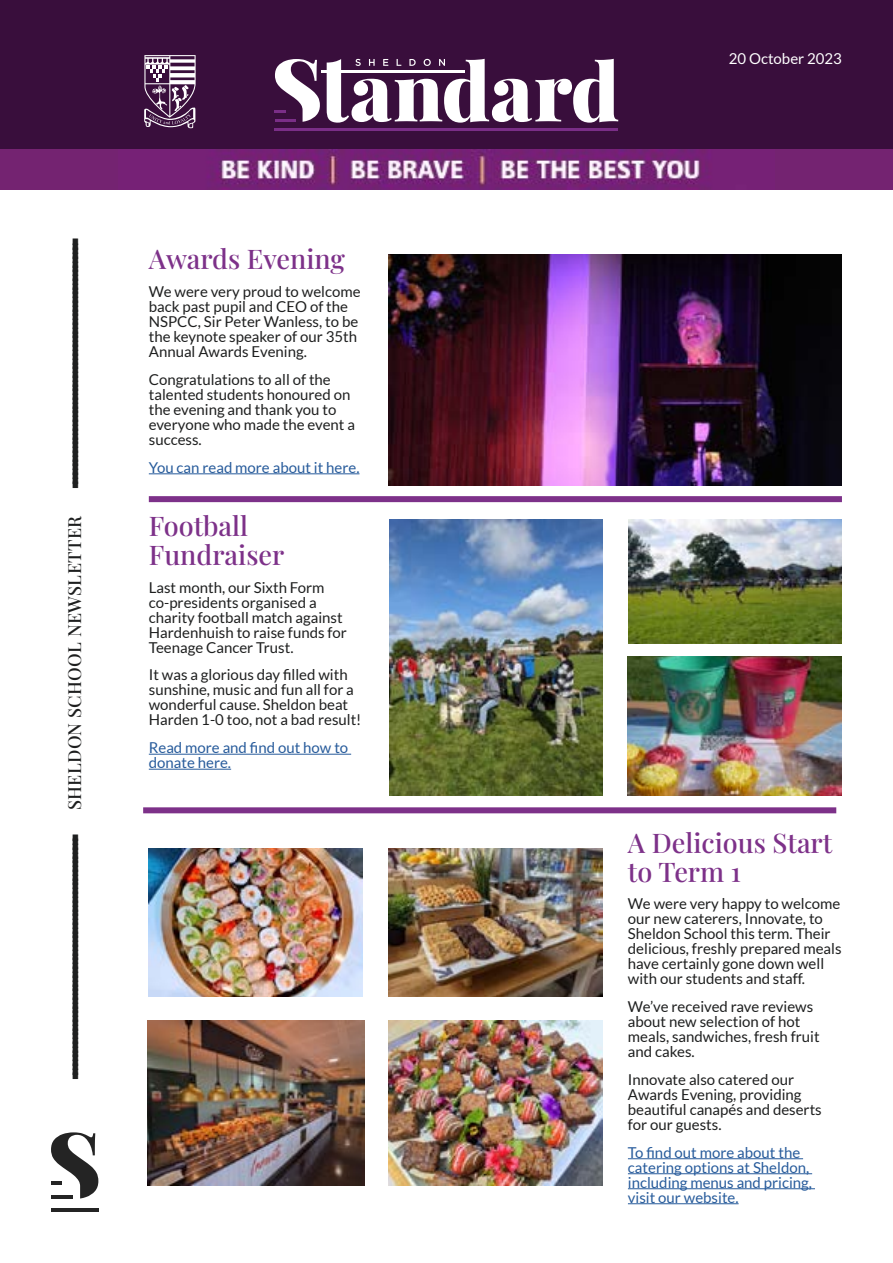
<style>
.page{position:relative;width:893px;height:1263px;background:#fff}
.page>*{position:absolute;margin:0;border:0;box-sizing:border-box;transform-origin:0 0}
.t1{font:54px "Playfair Display";color:#1e1f1f;scale:.33 1}
.t2{font:27px/28.5px "Playfair Display";color:#7d3189}
.t3{font:18px "Playfair Display";letter-spacing:.02em;color:#1e1f1f}
.t4{font:15px/15px "Lato";color:#1e1f1f}
.t5{font:15px/15px "Lato";color:#275b9b}
.t6{font:15px "Lato";color:#fff}
</style>
<div class="page">
<svg style="left:51px;top:1132px;width:47px;height:66px"></svg>
<hr style="left:51px;top:1208px;width:47px;height:4px;background:#242424">
<hr style="left:51px;top:1195px;width:21px;height:3px;background:#242424">
<hr style="left:51px;top:1181px;width:11px;height:4px;background:#242424">
<div style="left:0;top:0;width:893px;height:190px;background:#390e3c"></div>
<svg style="left:327px;top:59px;width:291px;height:64px"></svg>
<hr style="left:275px;top:128px;width:343px;height:3px;background:#7a2e87">
<hr style="left:321px;top:70px;width:144px;height:3px;background:#fff">
<svg style="left:275px;top:59px;width:45px;height:63px"></svg>
<hr style="left:149px;top:754px;width:202px;height:1px;background:#275b9b">
<hr style="left:149px;top:769px;width:82px;height:1px;background:#275b9b">
<hr style="left:149px;top:473px;width:210px;height:1px;background:#275b9b">
<hr style="left:628px;top:1158px;width:175px;height:1px;background:#275b9b">
<hr style="left:628px;top:1173px;width:184px;height:1px;background:#275b9b">
<hr style="left:628px;top:1188px;width:187px;height:1px;background:#275b9b">
<hr style="left:628px;top:1203px;width:111px;height:1px;background:#275b9b">
<div style="left:143px;top:807px;width:693px;height:6px;background:#7d3189"></div>
<div style="left:149px;top:496px;width:693px;height:6px;background:#7d3189"></div>
<img style="left:117px;top:149px;width:659px;height:41px">
<div style="left:0;top:149px;width:117px;height:41px;background:#742371"></div>
<div style="left:776px;top:149px;width:117px;height:41px;background:#742371"></div>
<svg style="left:144px;top:55px;width:52px;height:73px"></svg>
<img style="left:388px;top:254px;width:454px;height:231px">
<img style="left:390px;top:519px;width:212px;height:276px">
<img style="left:628px;top:519px;width:214px;height:125px">
<img style="left:628px;top:657px;width:214px;height:138px">
<img style="left:149px;top:848px;width:214px;height:148px">
<img style="left:148px;top:1020px;width:216px;height:165px">
<img style="left:388px;top:848px;width:214px;height:148px">
<img style="left:388px;top:1020px;width:214px;height:165px">
<h1 class="t1" style="left:28px;top:489px;width:762px;rotate:-90deg">--------------------------------------------------------</h1>
<p class="t3" style="left:60px;top:810px;width:296px;rotate:-90deg">SHELDON SCHOOL NEWSLETTER</p>
<h1 class="t1" style="left:28px;top:1080px;width:749px;rotate:-90deg">-------------------------------------------------------</h1>
<h2 class="t2" style="left:149px;top:243px;width:198px">Awards Evening</h2>
<p class="t4" style="left:149px;top:284px;width:213px">We were very proud to welcome back past pupil and CEO of the<br>NSPCC, Sir Peter Wanless, to be the keynote speaker of our 35th<br>Annual Awards Evening.</p>
<p class="t4" style="left:149px;top:372px;width:208px">Congratulations to all of the talented students honoured on the evening and thank you to everyone who made the event a success.</p>
<p class="t5" style="left:149px;top:460px;width:212px">You can read more about it here.</p>
<h2 class="t2" style="left:149px;top:510px;width:137px">Football<br>Fundraiser</h2>
<p class="t4" style="left:149px;top:580px;width:200px">Last month, our Sixth Form co-presidents organised a charity football match against<br>Hardenhuish to raise funds for<br>Teenage Cancer Trust.</p>
<p class="t4" style="left:149px;top:667px;width:214px">It was a glorious day filled with sunshine, music and fun all for a wonderful cause. Sheldon beat<br>Harden 1-0 too, not a bad result!</p>
<p class="t5" style="left:149px;top:740px;width:201px">Read more and find out how to donate here.</p>
<p class="t6" style="left:729px;top:50px;width:115px">20 October 2023</p>
<h2 class="t2" style="left:628px;top:826px;width:206px">A Delicious Start to Term 1</h2>
<p class="t4" style="left:628px;top:896px;width:215px">We were very happy to welcome our new caterers, Innovate, to<br>Sheldon School this term. Their delicious, freshly prepared meals have certainly gone down well with our students and staff.</p>
<p class="t4" style="left:628px;top:999px;width:193px">We’ve received rave reviews about new selection of hot meals, sandwiches, fresh fruit and cakes.</p>
<p class="t4" style="left:628px;top:1072px;width:195px">Innovate also catered our<br>Awards Evening, providing beautiful canapés and deserts for our guests.</p>
<p class="t5" style="left:628px;top:1145px;width:186px">To find out more about the catering options at Sheldon, including menus and pricing, visit our website.</p>
</div>
